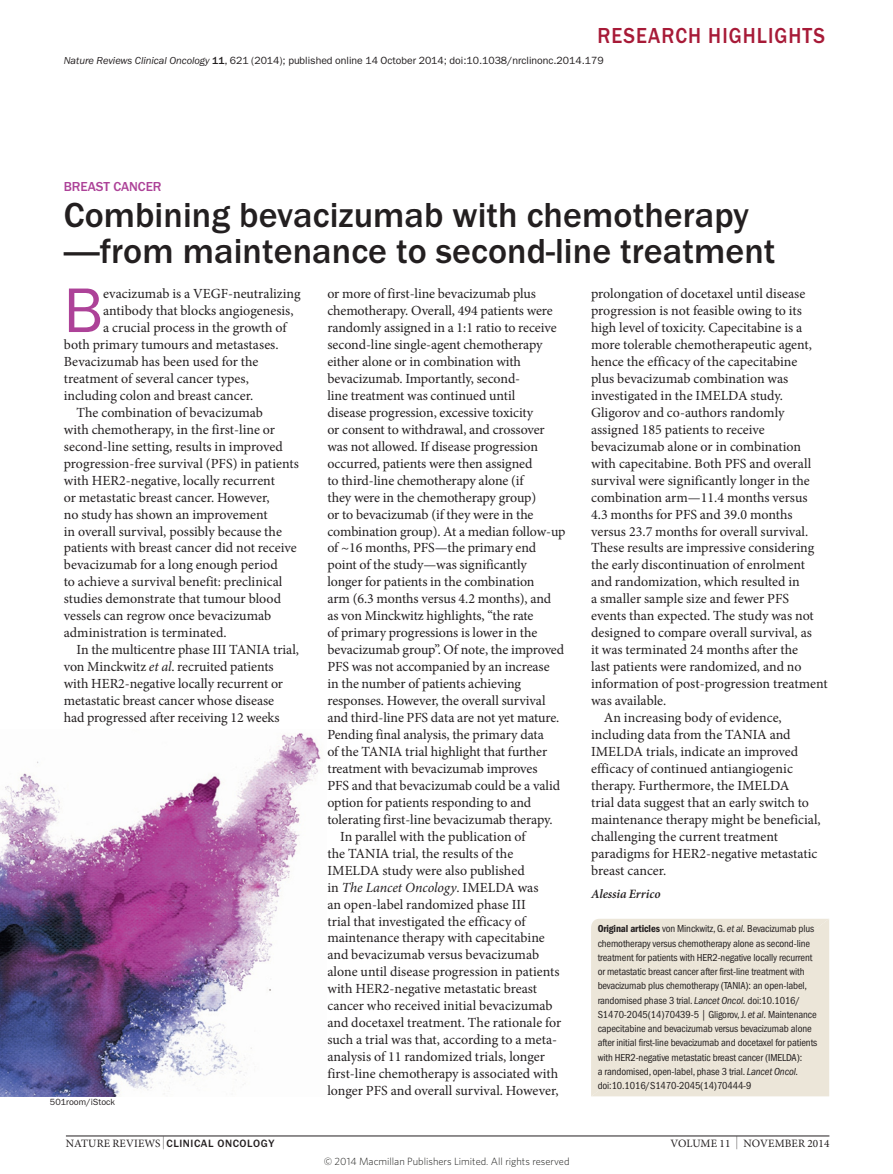
<style>
.page{position:relative;width:893px;height:1174px;background:#fff}
.page>*{position:absolute;margin:0;border:0;box-sizing:border-box;transform-origin:0 0}
.Body_drop_cap{font:63.3px "ITC Franklin Gothic Std";color:#ad4298}
.Title{font:500 36px/36px "ITC Franklin Gothic Std";color:#231f20}
.t1{font:500 22.5px "ITC Franklin Gothic Std";letter-spacing:.05em;color:#a71a37;scale:.9 1}
.Body_text{font:13.95px/17px "Minion Pro";letter-spacing:-.005em;color:#231f20}
.Body_drop_cap-2{font:13.95px "Minion Pro";color:#231f20}
.Strapline{font:500 13.5px "ITC Franklin Gothic Std";letter-spacing:-.005em;color:#ad4298}
.Authors{font:italic 600 12.75px "Minion Pro";letter-spacing:-.005em;color:#231f20}
.t2{font:11.25px "Minion Pro Regular 2";letter-spacing:.01em;color:#231f20}
.t3{font:500 10.95px "ITC Franklin Gothic Std";letter-spacing:.05em;color:#231f20}
.References{font:condensed 10.5px/14.2px "ITC Franklin Gothic Std";letter-spacing:-.01em;color:#231f20}
.Citation_line{font:10.5px "ITC Franklin Gothic Std";letter-spacing:-.005em;color:#231f20}
.t4{font:300 10.5px "Whitney";color:#1d1d1b}
.Figure_credit{font:9px "ITC Franklin Gothic Std";color:#231f20}
.s1{font-style:italic}
.s2{font-weight:500}
.s3{font-family:"ITC Franklin Gothic Std Dm Cd";font-stretch:normal}
.s4{font-family:"Minion Pro Regular 2";font-weight:400;font-size:11.25px}
.s5{font-family:"Minion Pro Regular 2";font-weight:400;font-size:12.9px}
.s6{font-size:12.9px}
</style>
<div class="page">
<hr style="left:66px;top:1135px;width:763px;height:1px;background:#231f20">
<div style="left:591px;top:919px;width:238px;height:177px;background:#ece6d9"></div>
<img style="left:0;top:733px;width:321px;height:363px">
<h3 class="t1" style="left:598px;top:22px;width:254px">RESEARCH HIGHLIGHTS</h3>
<p class="Citation_line" style="left:64px;top:54px;width:541px"><span class="s1">Nature Reviews Clinical Oncology</span> <span class="s2">11</span>, 621 (2014); published online 14 October 2014; doi:10.1038/nrclinonc.2014.179</p>
<p class="Strapline" style="left:64px;top:179px;width:99px">BREAST CANCER</p>
<p class="Title" style="left:64px;top:197px;width:713px">Combining bevacizumab with chemotherapy —from maintenance to second-line treatment</p>
<p class="Body_drop_cap" style="left:64px;top:274px;width:41px">B</p>
<p class="Body_drop_cap-2" style="left:103px;top:284px;width:199px">evacizumab is a VEGF-neutralizing</p>
<p class="Body_text" style="left:327px;top:285px;width:240px">or more of first-line bevacizumab plus chemotherapy. Overall, 494 patients were randomly assigned in a 1:1 ratio to receive second-line single-agent chemotherapy either alone or in combination with bevacizumab. Importantly, second-<br>line treatment was continued until<br>disease progression, excessive toxicity<br>or consent to withdrawal, and crossover was not allowed. If disease progression occurred, patients were then assigned<br>to third-line chemotherapy alone (if<br>they were in the chemotherapy group)<br>or to bevacizumab (if they were in the combination group). At a median follow-up of ~16 months, PFS—the primary end point of the study—was significantly longer for patients in the combination<br>arm (6.3 months versus 4.2 months), and as von Minckwitz highlights, “the rate<br>of primary progressions is lower in the bevacizumab group”. Of note, the improved PFS was not accompanied by an increase<br>in the number of patients achieving responses. However, the overall survival and third-line PFS data are not yet mature.<br>Pending final analysis, the primary data<br>of the TANIA trial highlight that further treatment with bevacizumab improves<br>PFS and that bevacizumab could be a valid option for patients responding to and tolerating first‑line bevacizumab therapy.</p>
<p class="Body_text" style="left:327px;top:828px;width:235px;text-indent:13px">In parallel with the publication of<br>the TANIA trial, the results of the IMELDA study were also published<br>in <span class="s1">The Lancet Oncology</span>. IMELDA was<br>an open-label randomized phase III<br>trial that investigated the efficacy of maintenance therapy with capecitabine and bevacizumab versus bevacizumab alone until disease progression in patients with HER2-negative metastatic breast cancer who received initial bevacizumab and docetaxel treatment. The rationale for such a trial was that, according to a meta&shy;analysis of 11 randomized trials, longer first-line chemotherapy is associated with longer PFS and overall survival. However,</p>
<p class="Body_text" style="left:591px;top:285px;width:238px">prolongation of docetaxel until disease progression is not feasible owing to its high level of toxicity. Capecitabine is a more tolerable chemotherapeutic agent, hence the efficacy of the capecitabine<br>plus bevacizumab combination was investigated in the IMELDA study.<br>Gligorov and co-authors randomly assigned 185 patients to receive bevacizumab alone or in combination with capecitabine. Both PFS and overall survival were significantly longer in the combination arm—11.4 months versus<br>4.3 months for PFS and 39.0 months versus 23.7 months for overall survival.<br>These results are impressive considering the early discontinuation of enrolment and randomization, which resulted in<br>a smaller sample size and fewer PFS events than expected. The study was not designed to compare overall survival, as<br>it was terminated 24 months after the<br>last patients were randomized, and no information of post-progression treatment was available.</p>
<p class="Body_text" style="left:591px;top:709px;width:231px;text-indent:13px">An increasing body of evidence, including data from the TANIA and IMELDA trials, indicate an improved efficacy of continued antiangiogenic therapy. Furthermore, the IMELDA<br>trial data suggest that an early switch to maintenance therapy might be beneficial, challenging the current treatment paradigms for HER2-negative metastatic breast cancer.</p>
<p class="Authors" style="left:591px;top:886px;width:71px">Alessia Errico</p>
<p class="References" style="left:598px;top:922px;width:221px"><span class="s3">Original articles</span> von Minckwitz, G. <span class="s1">et al.</span> Bevacizumab plus chemotherapy versus chemotherapy alone as second-line treatment for patients with HER2-negative locally recurrent or metastatic breast cancer after first-line treatment with bevacizumab plus chemotherapy (TANIA): an open-label, randomised phase 3 trial. <span class="s1">Lancet Oncol.</span> doi:10.1016/ S1470-2045(14)70439-5 | Gligorov, J. <span class="s1">et al.</span> Maintenance capecitabine and bevacizumab versus bevacizumab alone after initial first-line bevacizumab and docetaxel for patients with HER2-negative metastatic breast cancer (IMELDA):<br>a randomised, open-label, phase 3 trial. <span class="s1">Lancet Oncol. </span>doi:10.1016/S1470-2045(14)70444-9</p>
<p class="Body_drop_cap-2" style="left:103px;top:301px;width:192px">antibody that blocks angiogenesis,</p>
<p class="Body_drop_cap-2" style="left:103px;top:318px;width:185px">a crucial process in the growth of</p>
<p class="Body_drop_cap-2" style="left:64px;top:335px;width:216px">both primary tumours and metastases.</p>
<p class="Body_drop_cap-2" style="left:64px;top:352px;width:196px">Bevacizumab has been used for the</p>
<p class="Body_drop_cap-2" style="left:64px;top:369px;width:187px">treatment of several cancer types,</p>
<p class="Body_drop_cap-2" style="left:64px;top:386px;width:191px">including colon and breast cancer.</p>
<p class="Body_text" style="left:64px;top:404px;width:237px;text-indent:13px">The combination of bevacizumab<br>with chemotherapy, in the first-line or second-line setting, results in improved progression-free survival (PFS) in patients with HER2-negative, locally recurrent<br>or metastatic breast cancer. However,<br>no study has shown an improvement<br>in overall survival, possibly because the patients with breast cancer did not receive bevacizumab for a long enough period<br>to achieve a survival benefit: preclinical studies demonstrate that tumour blood vessels can regrow once bevacizumab administration is terminated.</p>
<p class="Body_text" style="left:64px;top:641px;width:237px;text-indent:13px">In the multicentre phase III TANIA trial, von Minckwitz <span class="s1">et al</span>. recruited patients with HER2-negative locally recurrent or metastatic breast cancer whose disease<br>had progressed after receiving 12 weeks</p>
<p class="Figure_credit" style="left:50px;top:1096px;width:67px">501room/iStock</p>
<p class="t3" style="left:66px;top:1137px;width:210px"><span class="s4">NATURE REVIEWS</span> <span class="s5">|</span> CLINICAL ONCOLOGY</p>
<p class="t2" style="left:671px;top:1135px;width:160px">VOLUME 11 <span class="s6">|</span> NOVEMBER 2014</p>
<p class="t4" style="left:324px;top:1154px;width:247px">© 2014 Macmillan Publishers Limited. All rights reserved</p>
</div>
